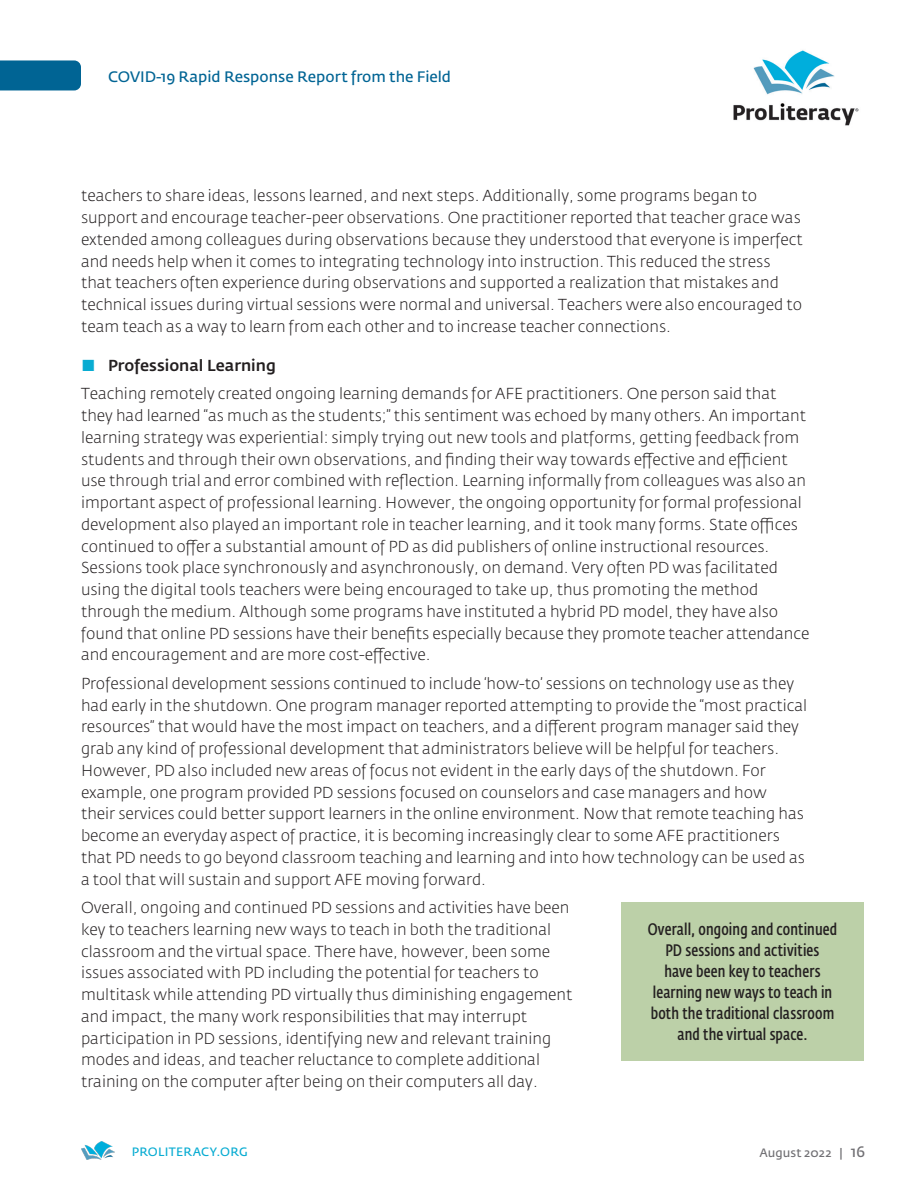
<style>
.page{position:relative;width:918px;height:1188px;background:#fff}
.page>*{position:absolute;margin:0;border:0;box-sizing:border-box;transform-origin:0 0}
.callout_box_copy{font:600 16.5px/21px "Fedra Sans Cond Std";letter-spacing:.01em;color:#231f20;text-align:center}
.body{font:300 15.75px/21.8px "Fedra Sans Pro";color:#231f20}
.t1{font:500 15.75px "Fedra Sans Pro";color:#231f20}
.t2{font:15px "Fedra Sans Pro";color:#006494}
.t3{font:12px "Fedra Sans Pro";letter-spacing:.025em;color:#08acd2}
.t4{font:12px "Fedra Sans Pro";letter-spacing:.01em;color:#717074}
.s1{color:#08acd2}
.s2{font-size:15px}
</style>
<div class="page">
<img style="left:81px;top:1141px;width:34px;height:19px">
<div style="left:0;top:60px;width:81px;height:30px;background:#006494"></div>
<img style="left:733px;top:50px;width:126px;height:76px">
<div style="left:621px;top:902px;width:243px;height:158px;background:#bcd0a8"></div>
<p class="t2" style="left:108px;top:68px;width:344px">COVID-19 Rapid Response Report from the Field</p>
<p class="body" style="left:81px;top:185px;width:723px">teachers to share ideas, lessons learned, and next steps. Additionally, some programs began to support and encourage teacher-peer observations. One practitioner reported that teacher grace was extended among colleagues during observations because they understood that everyone is imperfect and needs help when it comes to integrating technology into instruction. This reduced the stress that teachers often experience during observations and supported a realization that mistakes and technical issues during virtual sessions were normal and universal. Teachers were also encouraged to team teach as a way to learn from each other and to increase teacher connections.</p>
<p class="t1" style="left:81px;top:356px;width:196px"><span class="s1">■</span> Professional Learning</p>
<p class="body" style="left:81px;top:383px;width:730px">Teaching remotely created ongoing learning demands for AFE practitioners. One person said that they had learned “as much as the students;” this sentiment was echoed by many others. An important learning strategy was experiential: simply trying out new tools and platforms, getting feedback from students and through their own observations, and finding their way towards effective and efficient use through trial and error combined with reflection. Learning informally from colleagues was also an important aspect of professional learning. However, the ongoing opportunity for formal professional development also played an important role in teacher learning, and it took many forms. State offices continued to offer a substantial amount of PD as did publishers of online instructional resources.<br>Sessions took place synchronously and asynchronously, on demand. Very often PD was facilitated using the digital tools teachers were being encouraged to take up, thus promoting the method through the medium. Although some programs have instituted a hybrid PD model, they have also found that online PD sessions have their benefits especially because they promote teacher attendance and encouragement and are more cost-effective.</p>
<p class="body" style="left:81px;top:673px;width:728px">Professional development sessions continued to include ‘how-to’ sessions on technology use as they had early in the shutdown. One program manager reported attempting to provide the “most practical resources” that would have the most impact on teachers, and a different program manager said they grab any kind of professional development that administrators believe will be helpful for teachers.<br>However, PD also included new areas of focus not evident in the early days of the shutdown. For example, one program provided PD sessions focused on counselors and case managers and how<br>their services could better support learners in the online environment. Now that remote teaching has become an everyday aspect of practice, it is becoming increasingly clear to some AFE practitioners that PD needs to go beyond classroom teaching and learning and into how technology can be used as a tool that will sustain and support AFE moving forward.</p>
<p class="body" style="left:81px;top:897px;width:493px">Overall, ongoing and continued PD sessions and activities have been key to teachers learning new ways to teach in both the traditional classroom and the virtual space. There have, however, been some issues associated with PD including the potential for teachers to multitask while attending PD virtually thus diminishing engagement and impact, the many work responsibilities that may interrupt participation in PD sessions, identifying new and relevant training modes and ideas, and teacher reluctance to complete additional training on the computer after being on their computers all day.</p>
<p class="callout_box_copy" style="left:648px;top:919px;width:191px">Overall, ongoing and continued<br>PD sessions and activities<br>have been key to teachers learning new ways to teach in both the traditional classroom and the virtual space.</p>
<p class="t3" style="left:132px;top:1144px;width:117px">PROLITERACY.ORG</p>
<p class="t4" style="left:759px;top:1145px;width:107px">August 2022 | <span class="s2">16</span></p>
</div>
